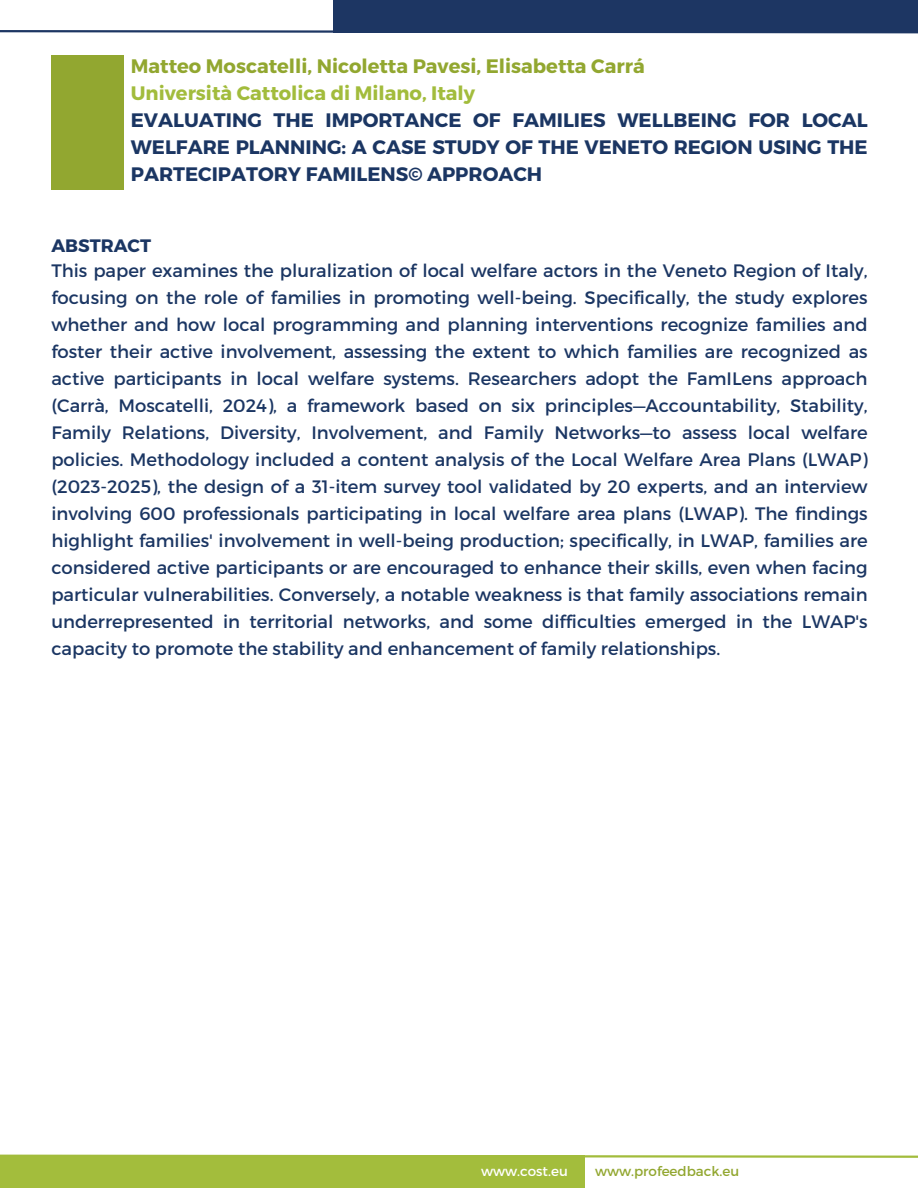
<style>
.page{position:relative;width:918px;height:1188px;background:#fff}
.page>*{position:absolute;margin:0;border:0;box-sizing:border-box;transform-origin:0 0}
.t1{font:700 19.5px/27px "Montserrat";color:#1b3663;text-align:justify}
.t2{font:700 19.5px "Montserrat";color:#92a730}
.t3{font:700 19.5px "Montserrat";color:#a2bc3c}
.t4{font:18px/27px "Montserrat";color:#1b3663}
.t5{font:13.5px "Montserrat";color:#92a730}
.t6{font:13.5px "Montserrat";color:#fff}
.s1{font-weight:700}
</style>
<div class="page">
<div style="left:0;top:1156px;width:584px;height:32px;background:#a3bd3c"></div>
<svg style="left:0;top:1154px;width:918px;height:5px"></svg>
<div style="left:334px;top:0;width:584px;height:32px;background:#1d3663"></div>
<svg style="left:0;top:29px;width:918px;height:5px"></svg>
<div style="left:51px;top:55px;width:73px;height:134px;background:#92a730"></div>
<p class="t2" style="left:131px;top:54px;width:515px">Matteo Moscatelli, Nicoletta Pavesi, Elisabetta Carrá</p>
<p class="t3" style="left:131px;top:81px;width:346px">Università Cattolica di Milano, Italy</p>
<p class="t1" style="left:131px;top:106px;width:738px">EVALUATING THE IMPORTANCE OF FAMILIES WELLBEING FOR LOCAL WELFARE PLANNING: A CASE STUDY OF THE VENETO REGION USING THE PARTECIPATORY FAMILENS© APPROACH</p>
<h2 class="t4" style="left:51px;top:231px;width:818px"><span class="s1">ABSTRACT<br></span>This paper examines the pluralization of local welfare actors in the Veneto Region of Italy, focusing on the role of families in promoting well-being. Specifically, the study explores whether and how local programming and planning interventions recognize families and foster their active involvement, assessing the extent to which families are recognized as active participants in local welfare systems. Researchers adopt the FamILens approach (Carrà, Moscatelli, 2024), a framework based on six principles—Accountability, Stability, Family Relations, Diversity, Involvement, and Family Networks—to assess local welfare policies. Methodology included a content analysis of the Local Welfare Area Plans (LWAP) (2023-2025), the design of a 31-item survey tool validated by 20 experts, and an interview involving 600 professionals participating in local welfare area plans (LWAP). The findings highlight families' involvement in well-being production; specifically, in LWAP, families are considered active participants or are encouraged to enhance their skills, even when facing particular vulnerabilities. Conversely, a notable weakness is that family associations remain underrepresented in territorial networks, and some difficulties emerged in the LWAP's capacity to promote the stability and enhancement of family relationships.</h2>
<p class="t6" style="left:481px;top:1163px;width:88px">www.cost.eu</p>
<p class="t5" style="left:595px;top:1163px;width:146px">www.profeedback.eu</p>
</div>
